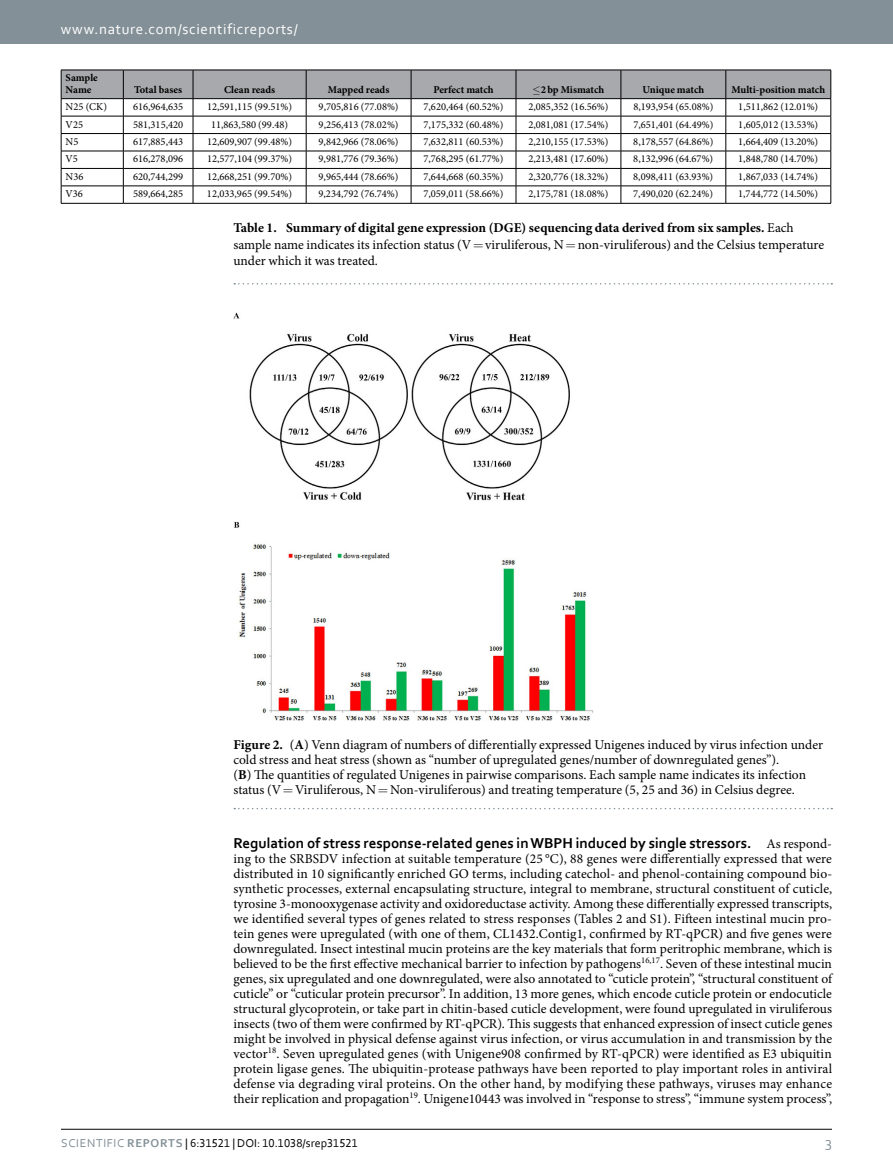
<style>
.page{position:relative;width:893px;height:1174px;background:#fff}
.page>*{position:absolute;margin:0;border:0;box-sizing:border-box;transform-origin:0 0}
.t1{font:700 15px "Mwfxsy Corbel";color:#000}
.t2{font:15px "Hqqnnm Corbel";letter-spacing:.045em;color:#fff}
.t3{font:15px "Tkskkw Corbel";color:#839097}
.t4{font:13.5px/15px "Jhljjw Minion Pro";color:#000}
.t5{font:700 13.5px "Lqlwkj Minion Pro";color:#000}
.t6{font:12px "Ljwqvc Spqvcl Jcythh Yrhwrl Svxwsy Fjhjyv Corbel";color:#000}
.t7{font:10.5px "Jhljjw Minion Pro";color:#000}
.t8{font:700 10.5px/11.2px "Lqlwkj Minion Pro";color:#000}
.s1{font-family:"Jhljjw Minion Pro";font-weight:400}
.s2{font-family:"Lqlwkj Minion Pro";font-weight:700}
.s3{font-family:"Jhljjw Minion Pro";font-weight:400;font-size:13.5px}
.s4{font-family:"Xxhvbf Corbel";color:#839097}
.s5{font-family:"Fxyhrn Corbel";font-weight:700;color:#839097}
</style>
<div class="page">
<div style="left:0;top:0;width:893px;height:43px;background:#839097"></div>
<hr style="left:61px;top:1129px;width:771px;height:1px;background:#000">
<svg style="left:234px;top:283px;width:598px;height:1px"></svg>
<hr style="left:61px;top:203px;width:62px;height:1px;background:#000">
<hr style="left:123px;top:203px;width:70px;height:1px;background:#000">
<hr style="left:193px;top:203px;width:113px;height:1px;background:#000">
<hr style="left:306px;top:203px;width:105px;height:1px;background:#000">
<hr style="left:411px;top:203px;width:105px;height:1px;background:#000">
<hr style="left:516px;top:203px;width:105px;height:1px;background:#000">
<hr style="left:621px;top:203px;width:105px;height:1px;background:#000">
<svg style="left:61px;top:70px;width:770px;height:133px"></svg>
<hr style="left:726px;top:203px;width:105px;height:1px;background:#000">
<img style="left:233px;top:313px;width:360px;height:407px">
<svg style="left:234px;top:808px;width:598px;height:1px"></svg>
<p class="t2" style="left:61px;top:19px;width:238px">www.nature.com/scientificreports/</p>
<p class="t8" style="left:66px;top:72px;width:34px">Sample<br>Name</p>
<p class="t8" style="left:134px;top:84px;width:49px">Total bases</p>
<p class="t8" style="left:224px;top:84px;width:53px">Clean reads</p>
<p class="t8" style="left:328px;top:84px;width:63px">Mapped reads</p>
<p class="t8" style="left:433px;top:84px;width:62px">Perfect match</p>
<p class="t8" style="left:533px;top:84px;width:73px">≤2bp Mismatch</p>
<p class="t8" style="left:642px;top:84px;width:63px">Unique match</p>
<p class="t8" style="left:731px;top:84px;width:95px">Multi-position match</p>
<p class="t7" style="left:66px;top:100px;width:43px">N25 (CK)</p>
<p class="t7" style="left:133px;top:100px;width:52px">616,964,635</p>
<p class="t7" style="left:207px;top:100px;width:87px">12,591,115 (99.51%)</p>
<p class="t7" style="left:319px;top:100px;width:81px">9,705,816 (77.08%)</p>
<p class="t7" style="left:424px;top:100px;width:81px">7,620,464 (60.52%)</p>
<p class="t7" style="left:528px;top:100px;width:81px">2,085,352 (16.56%)</p>
<p class="t7" style="left:633px;top:100px;width:81px">8,193,954 (65.08%)</p>
<p class="t7" style="left:738px;top:100px;width:81px">1,511,862 (12.01%)</p>
<p class="t7" style="left:66px;top:117px;width:19px">V25</p>
<p class="t7" style="left:133px;top:117px;width:52px">581,315,420</p>
<p class="t7" style="left:211px;top:117px;width:79px">11,863,580 (99.48)</p>
<p class="t7" style="left:319px;top:117px;width:81px">9,256,413 (78.02%)</p>
<p class="t7" style="left:423px;top:117px;width:81px">7,175,332 (60.48%)</p>
<p class="t7" style="left:528px;top:117px;width:81px">2,081,081 (17.54%)</p>
<p class="t7" style="left:633px;top:117px;width:81px">7,651,401 (64.49%)</p>
<p class="t7" style="left:738px;top:117px;width:81px">1,605,012 (13.53%)</p>
<p class="t7" style="left:66px;top:135px;width:14px">N5</p>
<p class="t7" style="left:133px;top:135px;width:52px">617,885,443</p>
<p class="t7" style="left:207px;top:135px;width:87px">12,609,907 (99.48%)</p>
<p class="t7" style="left:319px;top:135px;width:81px">9,842,966 (78.06%)</p>
<p class="t7" style="left:423px;top:135px;width:81px">7,632,811 (60.53%)</p>
<p class="t7" style="left:528px;top:135px;width:81px">2,210,155 (17.53%)</p>
<p class="t7" style="left:633px;top:135px;width:81px">8,178,557 (64.86%)</p>
<p class="t7" style="left:738px;top:135px;width:81px">1,664,409 (13.20%)</p>
<p class="t7" style="left:66px;top:152px;width:14px">V5</p>
<p class="t7" style="left:133px;top:152px;width:52px">616,278,096</p>
<p class="t7" style="left:207px;top:152px;width:87px">12,577,104 (99.37%)</p>
<p class="t7" style="left:319px;top:152px;width:81px">9,981,776 (79.36%)</p>
<p class="t7" style="left:423px;top:152px;width:81px">7,768,295 (61.77%)</p>
<p class="t7" style="left:528px;top:152px;width:81px">2,213,481 (17.60%)</p>
<p class="t7" style="left:633px;top:152px;width:81px">8,132,996 (64.67%)</p>
<p class="t7" style="left:738px;top:152px;width:81px">1,848,780 (14.70%)</p>
<p class="t7" style="left:66px;top:169px;width:19px">N36</p>
<p class="t7" style="left:133px;top:169px;width:52px">620,744,299</p>
<p class="t7" style="left:207px;top:169px;width:87px">12,668,251 (99.70%)</p>
<p class="t7" style="left:319px;top:169px;width:81px">9,965,444 (78.66%)</p>
<p class="t7" style="left:423px;top:169px;width:81px">7,644,668 (60.35%)</p>
<p class="t7" style="left:528px;top:169px;width:81px">2,320,776 (18.32%)</p>
<p class="t7" style="left:633px;top:169px;width:81px">8,098,411 (63.93%)</p>
<p class="t7" style="left:738px;top:169px;width:81px">1,867,033 (14.74%)</p>
<p class="t7" style="left:66px;top:187px;width:19px">V36</p>
<p class="t7" style="left:133px;top:187px;width:52px">589,664,285</p>
<p class="t7" style="left:207px;top:187px;width:87px">12,033,965 (99.54%)</p>
<p class="t7" style="left:319px;top:187px;width:81px">9,234,792 (76.74%)</p>
<p class="t7" style="left:423px;top:187px;width:81px">7,059,011 (58.66%)</p>
<p class="t7" style="left:528px;top:187px;width:81px">2,175,781 (18.08%)</p>
<p class="t7" style="left:633px;top:187px;width:81px">7,490,020 (62.24%)</p>
<p class="t7" style="left:738px;top:187px;width:81px">1,744,772 (14.50%)</p>
<p class="t5" style="left:233px;top:218px;width:562px">Table 1. Summary of digital gene expression (DGE) sequencing data derived from six samples. <span class="s1">Each</span></p>
<p class="t4" style="left:233px;top:236px;width:592px;line-height:16.5px">sample name indicates its infection status (V viruliferous, N non-viruliferous) and the Celsius temperature under which it was treated.</p>
<p class="t4" style="left:233px;top:737px;width:591px"><span class="s2">Figure 2.</span> (<span class="s2">A</span>) Venn diagram of numbers of differentially expressed Unigenes induced by virus infection under cold stress and heat stress (shown as “number of upregulated genes/number of downregulated genes”).<br>(<span class="s2">B</span>) The quantities of regulated Unigenes in pairwise comparisons. Each sample name indicates its infection status (V Viruliferous, N Non-viruliferous) and treating temperature (5, 25 and 36) in Celsius degree.</p>
<p class="t1" style="left:233px;top:833px;width:600px">Regulation of stress response-related genes in WBPH induced by single stressors. <span class="s3">As respond-</span></p>
<p class="t4" style="left:233px;top:851px;width:600px;text-align:justify">ing to the SRBSDV infection at suitable temperature (25 °C), 88 genes were differentially expressed that were distributed in 10 significantly enriched GO terms, including catechol- and phenol-containing compound bio&shy;synthetic processes, external encapsulating structure, integral to membrane, structural constituent of cuticle, tyrosine 3-monooxygenase activity and oxidoreductase activity. Among these differentially expressed transcripts, we identified several types of genes related to stress responses (Tables 2 and S1). Fifteen intestinal mucin pro&shy;tein genes were upregulated (with one of them, CL1432.Contig1, confirmed by RT-qPCR) and five genes were downregulated. Insect intestinal mucin proteins are the key materials that form peritrophic membrane, which is believed to be the first effective mechanical barrier to infection by pathogens<sup>16,17</sup>. Seven of these intestinal mucin genes, six upregulated and one downregulated, were also annotated to “cuticle protein”, “structural constituent of cuticle” or “cuticular protein precursor”. In addition, 13 more genes, which encode cuticle protein or endocuticle structural glycoprotein, or take part in chitin-based cuticle development, were found upregulated in viruliferous insects (two of them were confirmed by RT-qPCR). This suggests that enhanced expression of insect cuticle genes might be involved in physical defense against virus infection, or virus accumulation in and transmission by the vector<sup>18</sup>. Seven upregulated genes (with Unigene908 confirmed by RT-qPCR) were identified as E3 ubiquitin protein ligase genes. The ubiquitin-protease pathways have been reported to play important roles in antiviral defense via degrading viral proteins. On the other hand, by modifying these pathways, viruses may enhance their replication and propagation<sup>19</sup>. Unigene10443 was involved in “response to stress”, “immune system process”,</p>
<p class="t6" style="left:61px;top:1135px;width:298px"><span class="s4">SCIENTIFIC</span> <span class="s5">REPORTS</span> | 6:31521 | DOI: 10.1038/srep31521</p>
<p class="t3" style="left:825px;top:1132px;width:8px">3</p>
</div>
